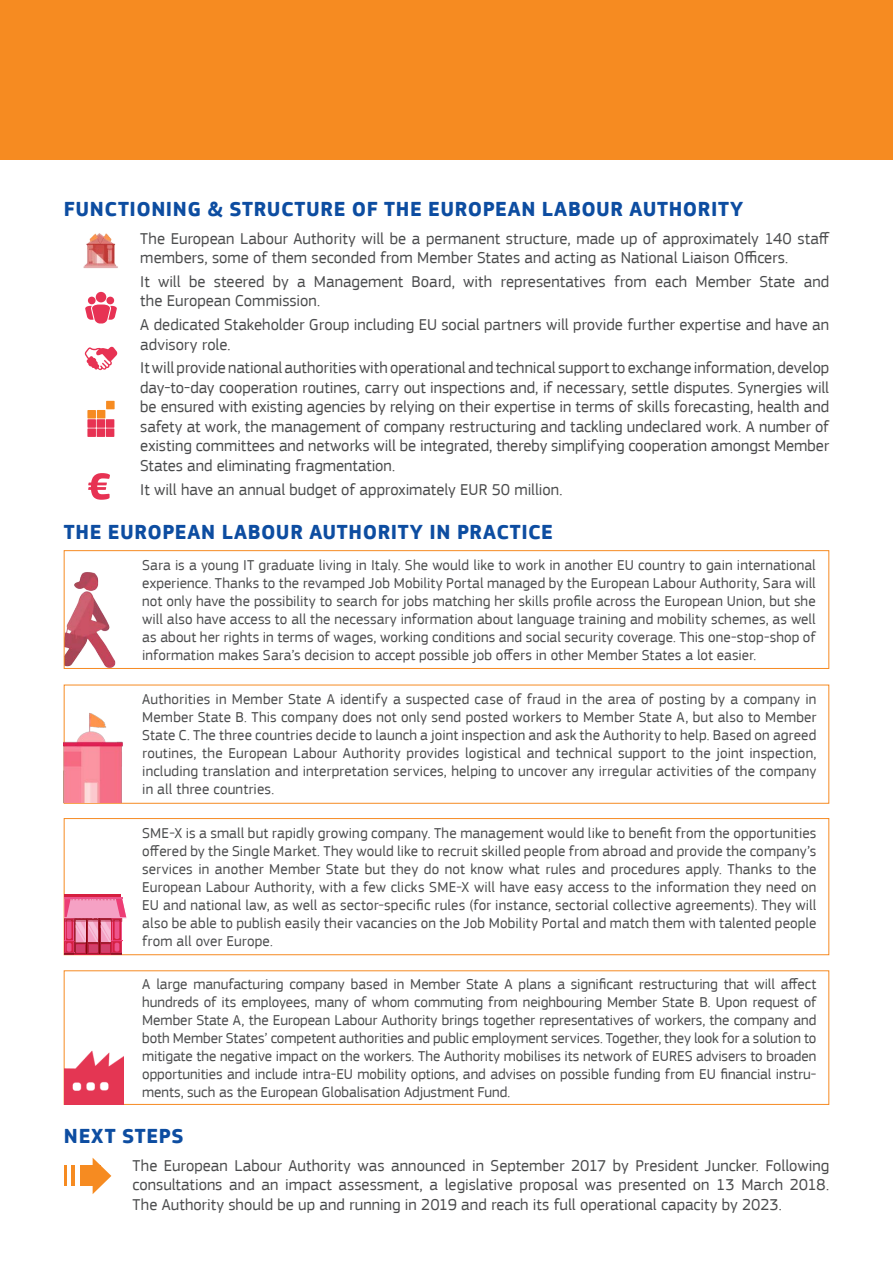
<style>
.page{position:relative;width:893px;height:1263px;background:#fff}
.page>*{position:absolute;margin:0;border:0;box-sizing:border-box;transform-origin:0 0}
.t1{font:700 21px "EC Square Sans Pro";letter-spacing:.03em;color:#0d4da1}
.t2{font:16.5px/19.5px "EC Square Sans Pro";color:#4b4c4d}
.t3{font:15px/18px "EC Square Sans Pro";letter-spacing:.005em;color:#4b4c4d;text-align:justify}
</style>
<div class="page">
<div style="left:0;top:0;width:893px;height:160px;background:#f68b21"></div>
<img style="left:66px;top:572px;width:50px;height:95px">
<svg style="left:93px;top:1158px;width:18px;height:36px"></svg>
<div style="left:80px;top:1166px;width:21px;height:20px;background:#f68b21"></div>
<hr style="left:71px;top:1166px;width:4px;height:20px;background:#f68b21">
<hr style="left:64px;top:1166px;width:3px;height:20px;background:#f68b21">
<svg style="left:85px;top:346px;width:32px;height:24px"></svg>
<div style="left:87px;top:428px;width:9px;height:9px;background:#e73253"></div>
<div style="left:87px;top:419px;width:9px;height:9px;background:#e73253"></div>
<div style="left:97px;top:428px;width:8px;height:9px;background:#e73253"></div>
<div style="left:97px;top:419px;width:8px;height:9px;background:#e73253"></div>
<div style="left:106px;top:428px;width:8px;height:9px;background:#e73253"></div>
<div style="left:106px;top:419px;width:8px;height:9px;background:#e73253"></div>
<div style="left:87px;top:410px;width:9px;height:8px;background:#f68b21"></div>
<div style="left:97px;top:410px;width:8px;height:8px;background:#f68b21"></div>
<div style="left:106px;top:401px;width:9px;height:8px;background:#f68b21"></div>
<div style="left:106px;top:297px;width:8px;height:7px;background:#e73254;border-radius:50%"></div>
<div style="left:96px;top:292px;width:10px;height:10px;background:#e73254;border-radius:50%"></div>
<div style="left:88px;top:297px;width:8px;height:7px;background:#e73254;border-radius:50%"></div>
<svg style="left:85px;top:304px;width:32px;height:19px"></svg>
<div style="left:64px;top:550px;width:765px;height:119px;border:1px solid #f68b23"></div>
<div style="left:64px;top:685px;width:765px;height:119px;border:1px solid #f68b23"></div>
<div style="left:64px;top:818px;width:765px;height:137px;border:1px solid #f68b23"></div>
<div style="left:64px;top:970px;width:765px;height:135px;border:1px solid #f68b23"></div>
<img style="left:83px;top:233px;width:35px;height:36px">
<svg style="left:88px;top:473px;width:22px;height:27px"></svg>
<img style="left:64px;top:709px;width:63px;height:94px">
<svg style="left:64px;top:894px;width:57px;height:4px"></svg>
<svg style="left:64px;top:898px;width:63px;height:57px;background:#e27394"></svg>
<img style="left:64px;top:1046px;width:59px;height:58px">
<h1 class="t1" style="left:64px;top:196px;width:681px">FUNCTIONING &amp; STRUCTURE OF THE EUROPEAN LABOUR AUTHORITY</h1>
<p class="t2" style="left:140px;top:229px;width:691px">The European Labour Authority will be a permanent structure, made up of approximately 140 staff members, some of them seconded from Member States and acting as National Liaison Officers.</p>
<p class="t2" style="left:140px;top:272px;width:690px">It will be steered by a Management Board, with representatives from each Member State and the European Commission.</p>
<p class="t2" style="left:140px;top:315px;width:690px">A dedicated Stakeholder Group including EU social partners will provide further expertise and have an advisory role.</p>
<p class="t2" style="left:140px;top:358px;width:690px;text-align:justify">It will provide national authorities with operational and technical support to exchange information, develop day-to-day cooperation routines, carry out inspections and, if necessary, settle disputes. Synergies will be ensured with existing agencies by relying on their expertise in terms of skills forecasting, health and safety at work, the management of company restructuring and tackling undeclared work. A number of existing committees and networks will be integrated, thereby simplifying cooperation amongst Member States and eliminating fragmentation.</p>
<p class="t2" style="left:140px;top:480px;width:424px">It will have an annual budget of approximately EUR 50 million.</p>
<h1 class="t1" style="left:64px;top:519px;width:490px">THE EUROPEAN LABOUR AUTHORITY IN PRACTICE</h1>
<p class="t3" style="left:142px;top:556px;width:675px">Sara is a young IT graduate living in Italy. She would like to work in another EU country to gain international experience. Thanks to the revamped Job Mobility Portal managed by the European Labour Authority, Sara will not only have the possibility to search for jobs matching her skills profile across the European Union, but she will also have access to all the necessary information about language training and mobility schemes, as well as about her rights in terms of wages, working conditions and social security coverage. This one-stop-shop of information makes Sara’s decision to accept possible job offers in other Member States a lot easier.</p>
<p class="t3" style="left:142px;top:690px;width:676px">Authorities in Member State A identify a suspected case of fraud in the area of posting by a company in Member State B. This company does not only send posted workers to Member State A, but also to Member State C. The three countries decide to launch a joint inspection and ask the Authority to help. Based on agreed routines, the European Labour Authority provides logistical and technical support to the joint inspection, including translation and interpretation services, helping to uncover any irregular activities of the company in all three countries.</p>
<p class="t3" style="left:142px;top:824px;width:676px">SME-X is a small but rapidly growing company. The management would like to benefit from the opportunities offered by the Single Market. They would like to recruit skilled people from abroad and provide the company’s services in another Member State but they do not know what rules and procedures apply. Thanks to the European Labour Authority, with a few clicks SME-X will have easy access to the information they need on EU and national law, as well as sector-specific rules (for instance, sectorial collective agreements). They will also be able to publish easily their vacancies on the Job Mobility Portal and match them with talented people from all over Europe.</p>
<p class="t3" style="left:142px;top:975px;width:676px">A large manufacturing company based in Member State A plans a significant restructuring that will affect hundreds of its employees, many of whom commuting from neighbouring Member State B. Upon request of Member State A, the European Labour Authority brings together representatives of workers, the company and both Member States’ competent authorities and public employment services. Together, they look for a solution to mitigate the negative impact on the workers. The Authority mobilises its network of EURES advisers to broaden opportunities and include intra-EU mobility options, and advises on possible funding from EU financial instru&shy;ments, such as the European Globalisation Adjustment Fund.</p>
<h1 class="t1" style="left:64px;top:1123px;width:121px">NEXT STEPS</h1>
<p class="t2" style="left:133px;top:1155px;width:698px;text-align:justify">The European Labour Authority was announced in September 2017 by President Juncker. Following consultations and an impact assessment, a legislative proposal was presented on 13 March 2018.<br>The Authority should be up and running in 2019 and reach its full operational capacity by 2023.</p>
</div>
